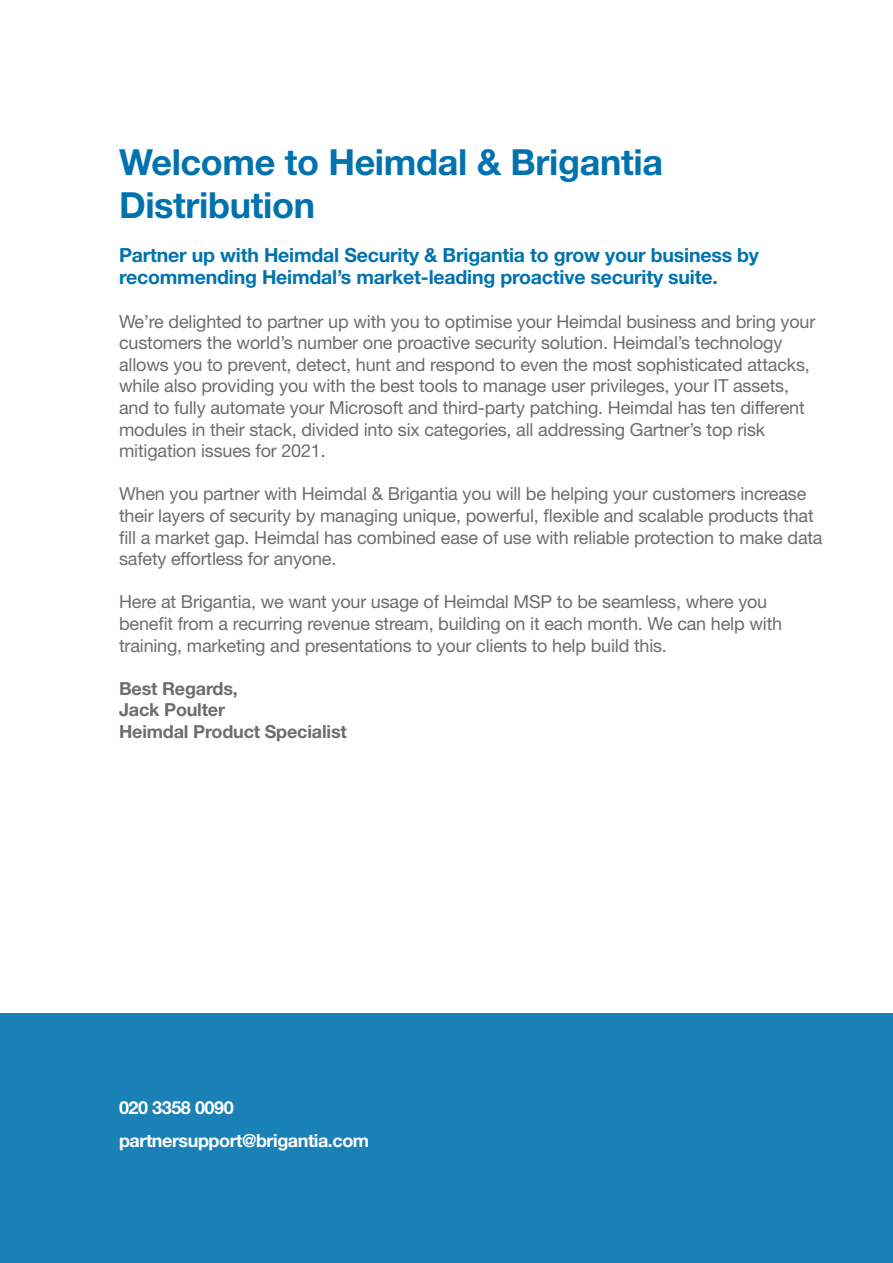
<style>
.page{position:relative;width:893px;height:1263px;background:#fff}
.page>*{position:absolute;margin:0;border:0;box-sizing:border-box;transform-origin:0 0}
.t1{font:700 36px/43.2px "Helvetica Neue LT Std";letter-spacing:-.01em;color:#0073ae}
.t2{font:700 19.5px/22.5px "Helvetica Neue LT Std";letter-spacing:-.01em;color:#0073ae}
.t3{font:18px/21.6px "Helvetica Neue LT Std";letter-spacing:-.01em;color:#6c6d70}
.t4{font:700 18px/21.6px "Helvetica Neue LT Std";letter-spacing:-.01em;color:#6c6d70}
.t5{font:700 18px/33px "Helvetica Neue LT Std";letter-spacing:-.025em;color:#fff}
</style>
<div class="page">
<div style="left:0;top:1013px;width:893px;height:250px;background:#1a81b6"></div>
<h1 class="t1" style="left:119px;top:139px;width:545px">Welcome to Heimdal &amp; Brigantia<br>Distribution</h1>
<p class="t2" style="left:119px;top:243px;width:641px">Partner up with Heimdal Security &amp; Brigantia to grow your business by recommending Heimdal’s market-leading proactive security suite.</p>
<p class="t3" style="left:119px;top:310px;width:698px">We’re delighted to partner up with you to optimise your Heimdal business and bring your customers the world’s number one proactive security solution. Heimdal’s technology allows you to prevent, detect, hunt and respond to even the most sophisticated attacks, while also providing you with the best tools to manage user privileges, your IT assets, and to fully automate your Microsoft and third-party patching. Heimdal has ten different modules in their stack, divided into six categories, all addressing Gartner’s top risk mitigation issues for 2021.</p>
<p class="t3" style="left:119px;top:483px;width:705px">When you partner with Heimdal &amp; Brigantia you will be helping your customers increase their layers of security by managing unique, powerful, flexible and scalable products that fill a market gap. Heimdal has combined ease of use with reliable protection to make data safety effortless for anyone.</p>
<p class="t3" style="left:119px;top:591px;width:665px">Here at Brigantia, we want your usage of Heimdal MSP to be seamless, where you benefit from a recurring revenue stream, building on it each month. We can help with training, marketing and presentations to your clients to help build this.</p>
<p class="t4" style="left:119px;top:677px;width:229px">Best Regards,<br>Jack Poulter<br>Heimdal Product Specialist</p>
<p class="t5" style="left:119px;top:1091px;width:252px">020 3358 0090 partnersupport@brigantia.com</p>
</div>
